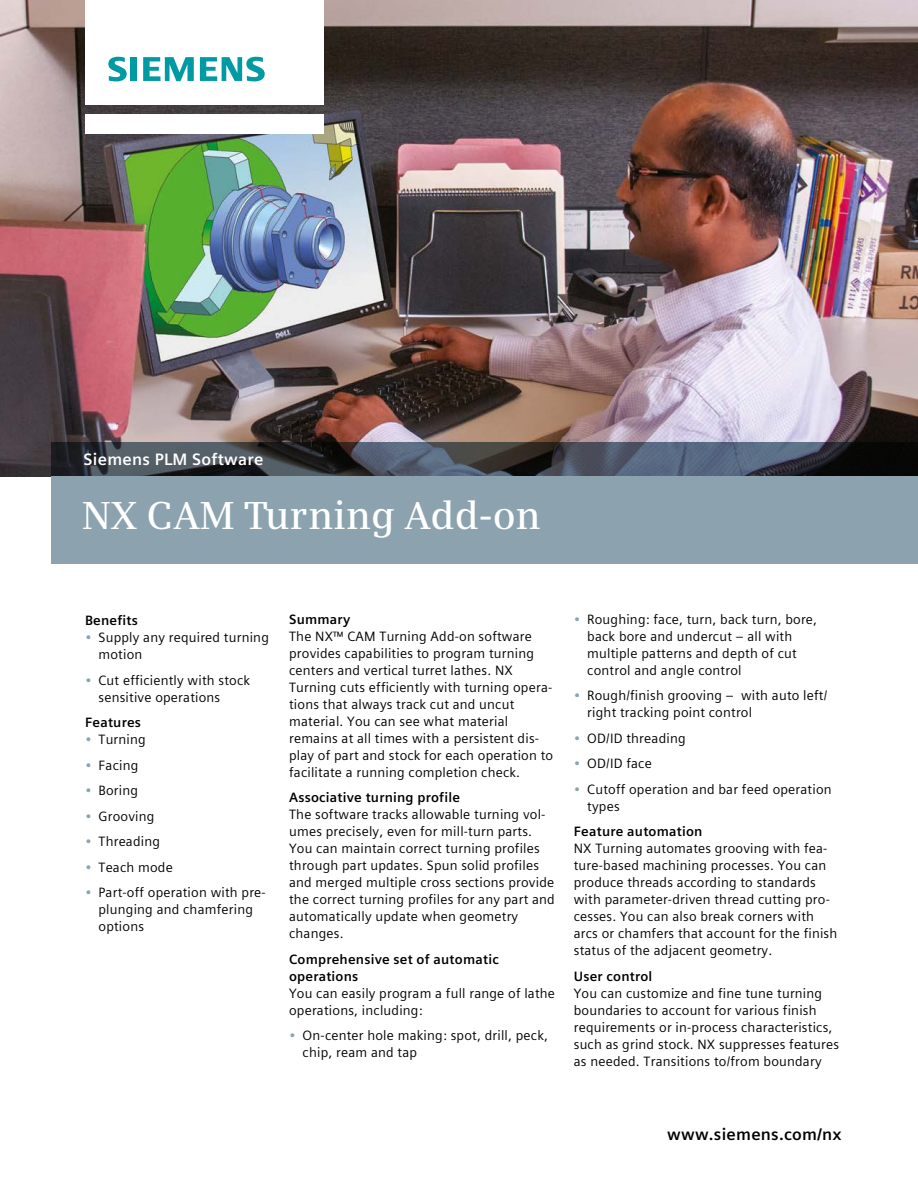
<style>
.page{position:relative;width:918px;height:1188px;background:#fff}
.page>*{position:absolute;margin:0;border:0;box-sizing:border-box;transform-origin:0 0}
._01__Headline__26pt{font:600 39px "Siemens Serif";color:#fff}
._03__URL_sector_clai{font:700 16.5px "Siemens Sans Global";letter-spacing:.015em;color:#000}
._02__URL_keyword__11{font:700 16.5px "Siemens Sans Global";letter-spacing:.015em;color:#fff}
._04__Copy___9pt_4mm{font:13.5px/17px "Siemens Sans Global";letter-spacing:.015em;color:#000}
._04__Head_paragraph{font:700 13.5px/17px "Siemens Sans Global";letter-spacing:.015em;color:#000}
.s1{color:#8ca3af}
</style>
<div class="page">
<img style="left:0;top:0;width:918px;height:476px">
<div style="left:85px;top:114px;width:238px;height:19px;background:#fff"></div>
<div style="left:85px;top:0;width:238px;height:105px;background:#fff"></div>
<svg style="left:108px;top:57px;width:19px;height:24px"></svg>
<div style="left:130px;top:57px;width:7px;height:24px;background:#009aa3"></div>
<svg style="left:143px;top:57px;width:51px;height:24px"></svg>
<svg style="left:200px;top:57px;width:65px;height:24px"></svg>
<svg style="left:51px;top:442px;width:867px;height:34px;background:#3c424c"></svg>
<div style="left:51px;top:476px;width:867px;height:87px;background:#8ca3af"></div>
<p class="_02__URL_keyword__11" style="left:84px;top:446px;width:181px">Siemens PLM Software</p>
<p class="_01__Headline__26pt" style="left:82px;top:493px;width:460px">NX CAM Turning Add-on</p>
<p class="_04__Head_paragraph" style="left:85px;top:612px;width:54px">Benefits</p>
<p class="_04__Copy___9pt_4mm" style="left:99px;top:629px;width:172px;text-indent:-14px"><span class="s1">•</span> Supply any required turning motion</p>
<p class="_04__Copy___9pt_4mm" style="left:99px;top:672px;width:153px;text-indent:-14px"><span class="s1">•</span> Cut efficiently with stock sensitive operations</p>
<p class="_04__Head_paragraph" style="left:85px;top:714px;width:58px">Features</p>
<p class="_04__Copy___9pt_4mm" style="left:85px;top:731px;width:62px"><span class="s1">•</span> Turning</p>
<p class="_04__Copy___9pt_4mm" style="left:85px;top:757px;width:55px"><span class="s1">•</span> Facing</p>
<p class="_04__Copy___9pt_4mm" style="left:85px;top:782px;width:55px"><span class="s1">•</span> Boring</p>
<p class="_04__Copy___9pt_4mm" style="left:85px;top:808px;width:71px"><span class="s1">•</span> Grooving</p>
<p class="_04__Copy___9pt_4mm" style="left:85px;top:833px;width:77px"><span class="s1">•</span> Threading</p>
<p class="_04__Copy___9pt_4mm" style="left:85px;top:859px;width:89px"><span class="s1">•</span> Teach mode</p>
<p class="_04__Copy___9pt_4mm" style="left:99px;top:884px;width:169px;text-indent:-14px"><span class="s1">•</span> Part-off operation with pre&shy;plunging and chamfering options</p>
<p class="_04__Head_paragraph" style="left:289px;top:611px;width:63px">Summary</p>
<p class="_04__Copy___9pt_4mm" style="left:289px;top:627px;width:266px">The NX™ CAM Turning Add-on software provides capabilities to program turning centers and vertical turret lathes. NX Turning cuts efficiently with turning opera&shy;tions that always track cut and uncut material. You can see what material remains at all times with a persistent dis&shy;play of part and stock for each operation to facilitate a running completion check.</p>
<p class="_04__Head_paragraph" style="left:289px;top:789px;width:173px">Associative turning profile</p>
<p class="_04__Copy___9pt_4mm" style="left:289px;top:806px;width:267px">The software tracks allowable turning vol&shy;umes precisely, even for mill-turn parts.<br>You can maintain correct turning profiles through part updates. Spun solid profiles and merged multiple cross sections provide the correct turning profiles for any part and automatically update when geometry changes.</p>
<p class="_04__Head_paragraph" style="left:289px;top:951px;width:211px">Comprehensive set of automatic operations</p>
<p class="_04__Copy___9pt_4mm" style="left:289px;top:985px;width:267px">You can easily program a full range of lathe operations, including:</p>
<p class="_04__Copy___9pt_4mm" style="left:303px;top:1027px;width:247px;text-indent:-14px"><span class="s1">•</span> On-center hole making: spot, drill, peck, chip, ream and tap</p>
<p class="_04__Copy___9pt_4mm" style="left:587px;top:610px;width:231px;text-indent:-14px"><span class="s1">•</span> Roughing: face, turn, back turn, bore, back bore and undercut – all with multiple patterns and depth of cut control and angle control</p>
<p class="_04__Copy___9pt_4mm" style="left:587px;top:687px;width:242px;text-indent:-14px"><span class="s1">•</span> Rough/finish grooving – with auto left/ right tracking point control</p>
<p class="_04__Copy___9pt_4mm" style="left:574px;top:730px;width:113px"><span class="s1">•</span> OD/ID threading</p>
<p class="_04__Copy___9pt_4mm" style="left:574px;top:755px;width:80px"><span class="s1">•</span> OD/ID face</p>
<p class="_04__Copy___9pt_4mm" style="left:587px;top:781px;width:246px;text-indent:-14px"><span class="s1">•</span> Cutoff operation and bar feed operation types</p>
<p class="_04__Head_paragraph" style="left:574px;top:823px;width:130px">Feature automation</p>
<p class="_04__Copy___9pt_4mm" style="left:574px;top:840px;width:265px">NX Turning automates grooving with fea&shy;ture-based machining processes. You can produce threads according to standards with parameter-driven thread cutting pro&shy;cesses. You can also break corners with arcs or chamfers that account for the finish status of the adjacent geometry.</p>
<p class="_04__Head_paragraph" style="left:574px;top:968px;width:80px">User control</p>
<p class="_04__Copy___9pt_4mm" style="left:574px;top:985px;width:267px">You can customize and fine tune turning boundaries to account for various finish requirements or in-process characteristics, such as grind stock. NX suppresses features as needed. Transitions to/from boundary</p>
<p class="_03__URL_sector_clai" style="left:667px;top:1121px;width:176px">www.siemens.com/nx</p>
</div>
